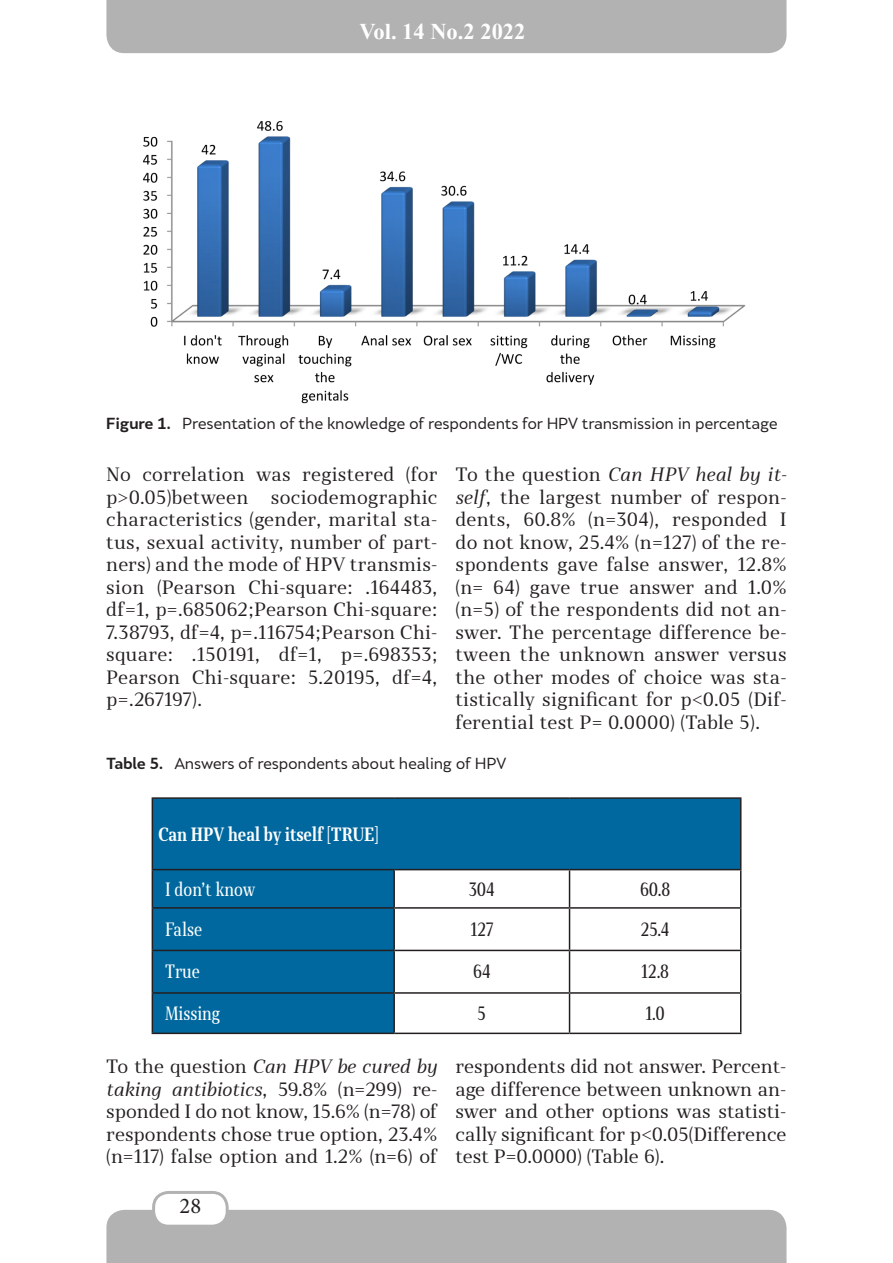
<style>
.page{position:relative;width:893px;height:1263px;background:#fff}
.page>*{position:absolute;margin:0;border:0;box-sizing:border-box;transform-origin:0 0}
.t1{font:700 22.5px "Times New Roman";color:#fff}
.t2{font:22.5px "Minion Pro";color:#231f20}
.t3{font:18px/22.5px "Skola Serif";color:#231f20;text-align:justify}
.t4{font:18px "Skola Serif Cn";color:#fff}
.t5{font:700 18px "Skola Serif Cn";color:#fff}
.t6{font:18px "Skola Serif Cn";color:#231f20}
.t7{font:15px "Skola Sans";letter-spacing:-.02em;color:#231f20}
.s1{font-weight:700}
.s2{font-style:italic}
</style>
<div class="page">
<div style="left:106px;top:1210px;width:680px;height:53px;background:#b3b2b2"></div>
<div style="left:154px;top:1192px;width:73px;height:34px;background:#fff;border-radius:15px"></div>
<div style="left:152px;top:1191px;width:77px;height:36px;border:3px solid #b2b2b2;border-radius:15px"></div>
<div style="left:106px;top:0;width:680px;height:53px;background:#b3b2b2"></div>
<img style="left:143px;top:121px;width:603px;height:283px">
<svg style="left:153px;top:799px;width:587px;height:233px;fill:#00689e"></svg>
<hr style="left:152px;top:797px;width:242px;height:2px;background:#231f20">
<hr style="left:152px;top:799px;width:1px;height:70px;background:#231f20">
<hr style="left:394px;top:797px;width:175px;height:2px;background:#231f20">
<hr style="left:569px;top:797px;width:172px;height:2px;background:#231f20">
<hr style="left:152px;top:869px;width:242px;height:1px;background:#231f20">
<hr style="left:152px;top:870px;width:1px;height:37px;background:#231f20">
<hr style="left:393px;top:870px;width:2px;height:37px;background:#231f20">
<hr style="left:569px;top:870px;width:1px;height:37px;background:#231f20">
<hr style="left:740px;top:870px;width:1px;height:37px;background:#231f20">
<hr style="left:152px;top:907px;width:242px;height:2px;background:#231f20">
<hr style="left:152px;top:909px;width:1px;height:41px;background:#231f20">
<hr style="left:393px;top:909px;width:2px;height:41px;background:#231f20">
<hr style="left:569px;top:909px;width:1px;height:41px;background:#231f20">
<hr style="left:740px;top:909px;width:1px;height:41px;background:#231f20">
<hr style="left:152px;top:950px;width:242px;height:1px;background:#231f20">
<hr style="left:152px;top:951px;width:1px;height:41px;background:#231f20">
<hr style="left:393px;top:951px;width:2px;height:41px;background:#231f20">
<hr style="left:569px;top:951px;width:1px;height:41px;background:#231f20">
<hr style="left:740px;top:951px;width:1px;height:41px;background:#231f20">
<hr style="left:152px;top:992px;width:242px;height:2px;background:#231f20">
<hr style="left:152px;top:994px;width:1px;height:38px;background:#231f20">
<hr style="left:393px;top:994px;width:2px;height:38px;background:#231f20">
<hr style="left:569px;top:994px;width:1px;height:38px;background:#231f20">
<hr style="left:740px;top:994px;width:1px;height:38px;background:#231f20">
<hr style="left:152px;top:1032px;width:242px;height:2px;background:#231f20">
<hr style="left:740px;top:799px;width:1px;height:70px;background:#231f20">
<hr style="left:394px;top:869px;width:175px;height:1px;background:#231f20">
<hr style="left:394px;top:907px;width:175px;height:2px;background:#231f20">
<hr style="left:394px;top:950px;width:175px;height:1px;background:#231f20">
<hr style="left:394px;top:992px;width:175px;height:2px;background:#231f20">
<hr style="left:394px;top:1032px;width:175px;height:2px;background:#231f20">
<hr style="left:569px;top:869px;width:172px;height:1px;background:#231f20">
<hr style="left:569px;top:907px;width:172px;height:2px;background:#231f20">
<hr style="left:569px;top:950px;width:172px;height:1px;background:#231f20">
<hr style="left:569px;top:992px;width:172px;height:2px;background:#231f20">
<hr style="left:569px;top:1032px;width:172px;height:2px;background:#231f20">
<p class="t1" style="left:359px;top:15px;width:168px">Vol. 14 No.2 2022</p>
<p class="t7" style="left:106px;top:414px;width:673px"><span class="s1">Figure 1.</span> Presentation of the knowledge of respondents for HPV transmission in percentage</p>
<p class="t3" style="left:106px;top:463px;width:333px">No correlation was registered (for p&gt;0.05)between sociodemographic characteristics (gender, marital sta&shy;tus, sexual activity, number of part&shy;ners) and the mode of HPV transmis&shy;sion (Pearson Chi-square: .164483, df=1, p=.685062;Pearson Chi-square:<br>7.38793, df=4, p=.116754;Pearson Chi&shy;square: .150191, df=1, p=.698353; Pearson Chi-square: 5.20195, df=4, p=.267197).</p>
<p class="t3" style="left:455px;top:463px;width:333px">To the question <span class="s2">Can HPV heal by it&shy;self</span>, the largest number of respon&shy;dents, 60.8% (n=304), responded I do not know, 25.4% (n=127) of the re&shy;spondents gave false answer, 12.8% (n= 64) gave true answer and 1.0% (n=5) of the respondents did not an&shy;swer. The percentage difference be&shy;tween the unknown answer versus the other modes of choice was sta&shy;tistically significant for p&lt;0.05 (Dif&shy;ferential test P= 0.0000) (Table 5).</p>
<p class="t7" style="left:106px;top:755px;width:401px"><span class="s1">Table 5.</span> Answers of respondents about healing of HPV</p>
<p class="t5" style="left:158px;top:823px;width:222px">Can HPV heal by itself [TRUE]</p>
<p class="t4" style="left:165px;top:878px;width:92px">I don’t know</p>
<p class="t6" style="left:469px;top:878px;width:28px">304</p>
<p class="t6" style="left:640px;top:878px;width:32px">60.8</p>
<p class="t4" style="left:165px;top:919px;width:39px">False</p>
<p class="t6" style="left:470px;top:919px;width:24px">127</p>
<p class="t6" style="left:641px;top:919px;width:30px">25.4</p>
<p class="t4" style="left:165px;top:961px;width:36px">True</p>
<p class="t6" style="left:473px;top:961px;width:19px">64</p>
<p class="t6" style="left:641px;top:961px;width:29px">12.8</p>
<p class="t4" style="left:165px;top:1003px;width:57px">Missing</p>
<p class="t6" style="left:478px;top:1003px;width:10px">5</p>
<p class="t6" style="left:645px;top:1003px;width:21px">1.0</p>
<p class="t3" style="left:106px;top:1055px;width:333px">To the question <span class="s2">Can HPV be cured by taking antibiotics</span>, 59.8% (n=299) re&shy;sponded I do not know, 15.6% (n=78) of respondents chose true option, 23.4% (n=117) false option and 1.2% (n=6) of</p>
<p class="t3" style="left:455px;top:1055px;width:333px">respondents did not answer. Percent&shy;age difference between unknown an&shy;swer and other options was statisti&shy;cally significant for p&lt;0.05(Difference test P=0.0000) (Table 6).</p>
<p class="t2" style="left:180px;top:1190px;width:23px">28</p>
</div>
